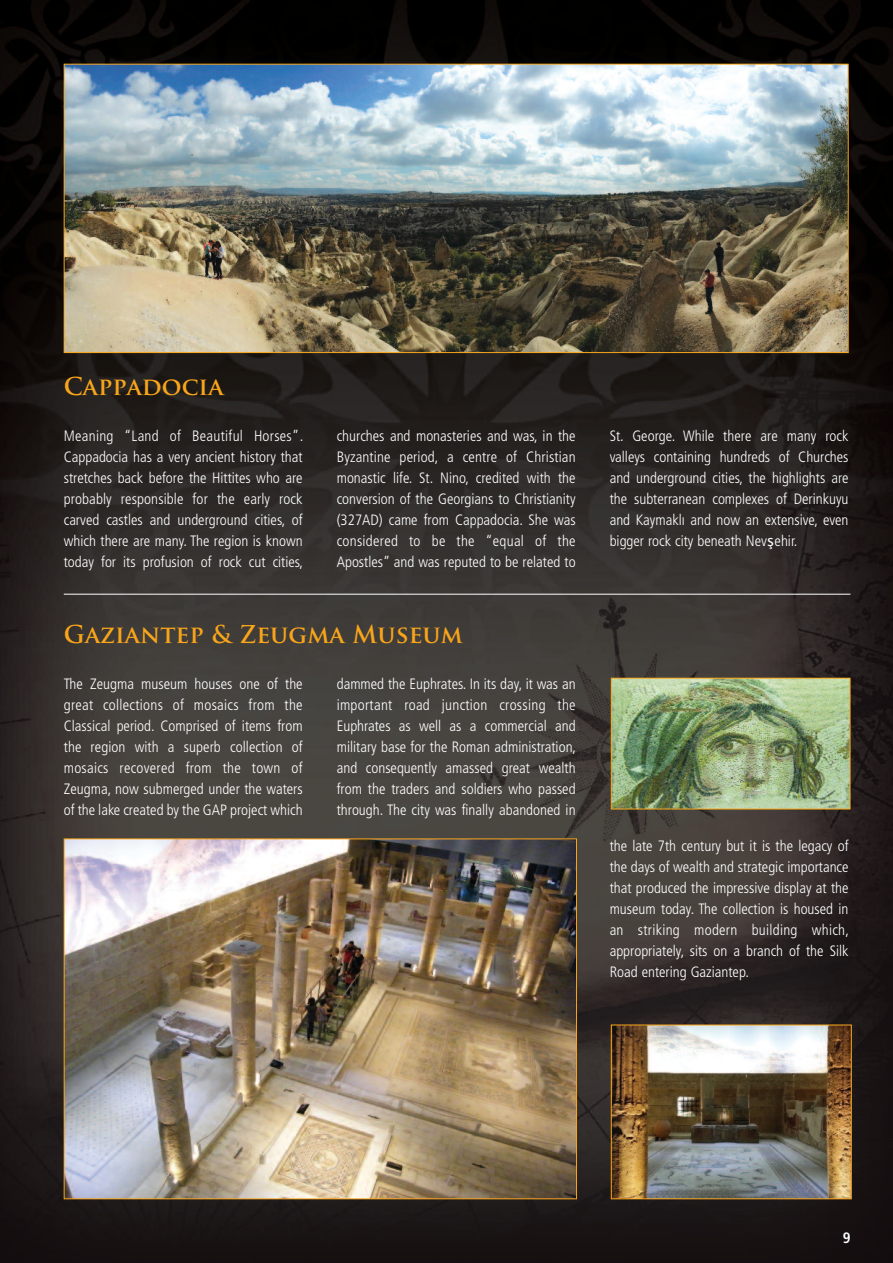
<style>
.page{position:relative;width:893px;height:1263px;background:#fff}
.page>*{position:absolute;margin:0;border:0;box-sizing:border-box;transform-origin:0 0}
.t1{font:700 24px "Trajan Pro";color:#f9a51b}
.t2{font:300 condensed 15px/21px "Frutiger";color:#fff;text-align:justify}
.t3{font:700 condensed 15px "Frutiger";color:#fff}
.s1{font-family:"Lucida Grande";font-weight:400;font-stretch:normal}
</style>
<div class="page">
<img style="left:0;top:0;width:893px;height:1263px">
<img style="left:66px;top:66px;width:781px;height:285px">
<hr style="left:64px;top:594px;width:786px;height:1px;background:#fff">
<img style="left:66px;top:840px;width:509px;height:357px">
<img style="left:613px;top:680px;width:235px;height:127px">
<div style="left:611px;top:678px;width:239px;height:131px;border:1px solid #f9a51b"></div>
<img style="left:613px;top:1026px;width:237px;height:171px">
<div style="left:611px;top:1024px;width:241px;height:175px;border:1px solid #f9a51b"></div>
<h1 class="t1" style="left:64px;top:377px;width:161px">Cappadocia</h1>
<p class="t2" style="left:64px;top:427px;width:241px">Meaning “Land of Beautiful Horses”.<br>Cappadocia has a very ancient history that stretches back before the Hittites who are probably responsible for the early rock carved castles and underground cities, of which there are many. The region is known today for its profusion of rock cut cities,</p>
<p class="t2" style="left:337px;top:427px;width:240px">churches and monasteries and was, in the Byzantine period, a centre of Christian monastic life. St. Nino, credited with the conversion of the Georgians to Christianity (327AD) came from Cappadocia. She was considered to be the “equal of the Apostles” and was reputed to be related to</p>
<p class="t2" style="left:610px;top:427px;width:240px">St. George. While there are many rock valleys containing hundreds of Churches and underground cities, the highlights are the subterranean complexes of Derinkuyu and Kaymaklı and now an extensive, even bigger rock city beneath Nev<span class="s1">ş</span>ehir.</p>
<h1 class="t1" style="left:64px;top:625px;width:401px">Gaziantep &amp; Zeugma Museum</h1>
<p class="t2" style="left:64px;top:674px;width:240px">The Zeugma museum houses one of the great collections of mosaics from the Classical period. Comprised of items from the region with a superb collection of mosaics recovered from the town of Zeugma, now submerged under the waters of the lake created by the GAP project which</p>
<p class="t2" style="left:337px;top:674px;width:241px">dammed the Euphrates. In its day, it was an important road junction crossing the Euphrates as well as a commercial and military base for the Roman administration, and consequently amassed great wealth from the traders and soldiers who passed through. The city was finally abandoned in</p>
<p class="t2" style="left:610px;top:836px;width:241px">the late 7th century but it is the legacy of the days of wealth and strategic importance that produced the impressive display at the museum today. The collection is housed in an striking modern building which, appropriately, sits on a branch of the Silk Road entering Gaziantep.</p>
<p class="t3" style="left:843px;top:1231px;width:9px">9</p>
</div>
